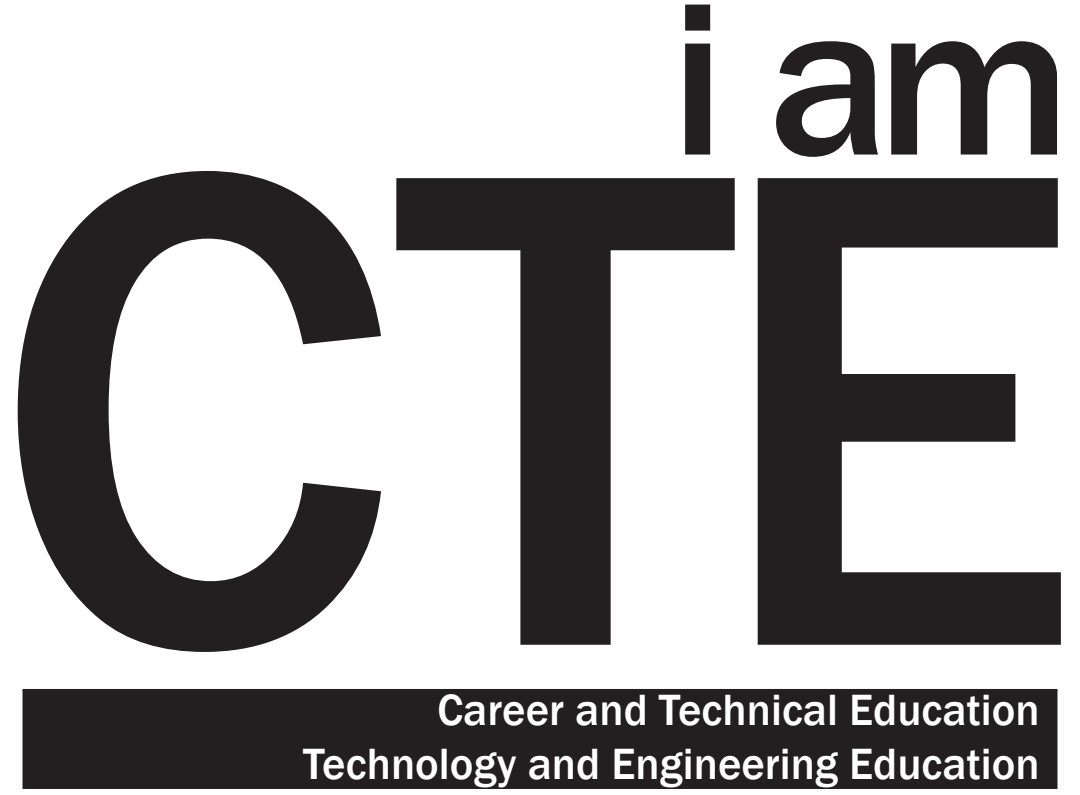
<style>
.page{position:relative;width:1080px;height:795px;background:#fff}
.page>*{position:absolute;margin:0;border:0;box-sizing:border-box;transform-origin:0 0}
.t1{font:500 700px "Franklin Gothic";color:#231f20}
.t2{font:500 225px "Franklin Gothic";color:#231f20}
.t3{font:500 45px/54px "Franklin Gothic";color:#fff;text-align:right}
</style>
<div class="page">
<div style="left:22px;top:689px;width:1036px;height:100px;background:#231f20"></div>
<h2 class="t2" style="left:670px;top:-60px;width:403px">i am</h2>
<h1 class="t1" style="left:-9px;top:-22px;width:1093px">CTE</h1>
<p class="t3" style="left:303px;top:683px;width:738px">Career and Technical Education<br>Technology and Engineering Education</p>
</div>
